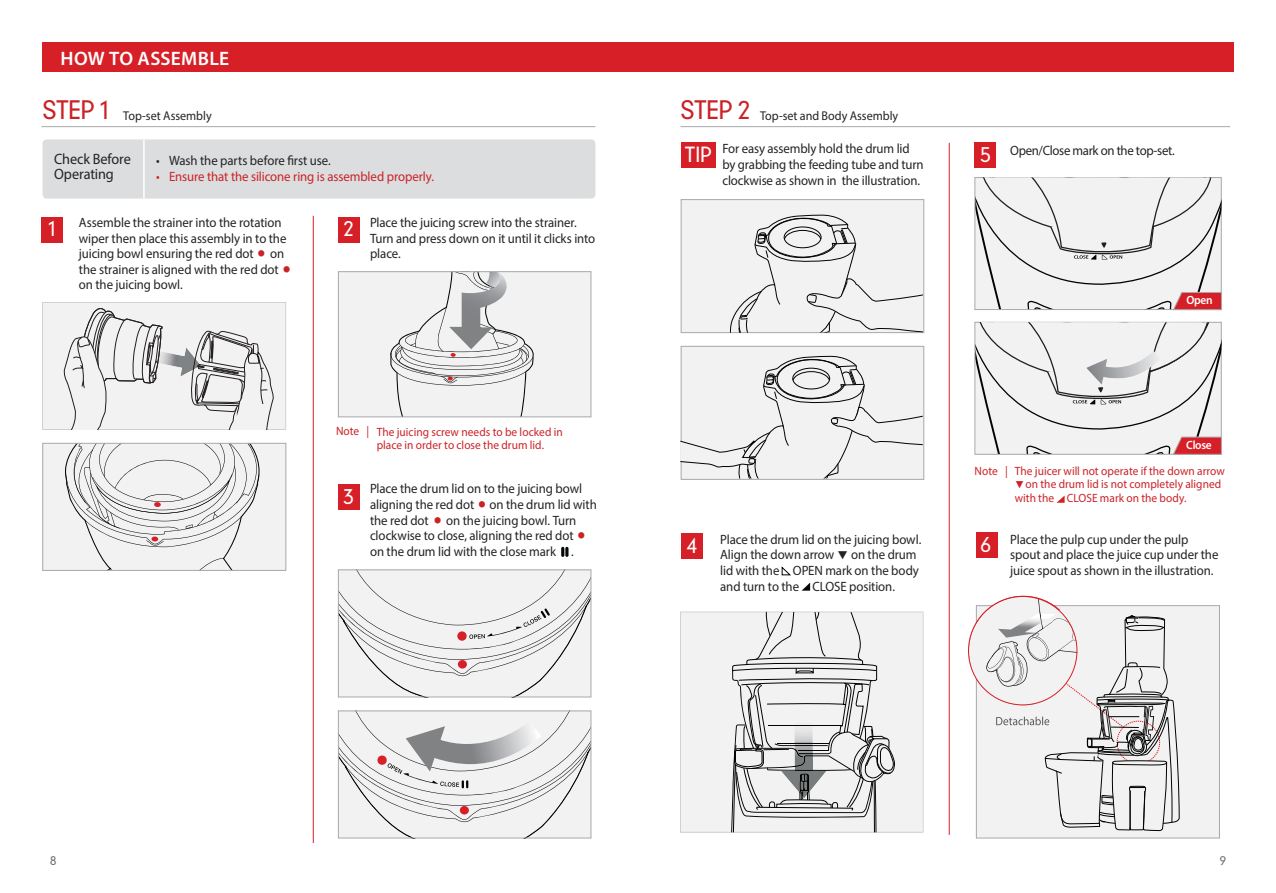
<style>
.page{position:relative;width:1276px;height:893px;background:#fff}
.page>*{position:absolute;margin:0;border:0;box-sizing:border-box;transform-origin:0 0}
.t1{font:300 20.25px "DIN Neuzeit Grotesk Std";color:#fff}
.t2{font:600 19.5px "Myriad Pro";letter-spacing:.015em;color:#fff}
.t3{font:15px/15px "Myriad Pro";letter-spacing:-.01em;color:#232324;scale:.95 1}
.t4{font:13.5px/15.6px "Myriad Pro";letter-spacing:-.01em;color:#232324;scale:.95 1}
.t5{font:13.5px "Myriad Pro";letter-spacing:-.01em;color:#cb2227;scale:.95 1}
.t6{font:12.75px "Myriad Pro";color:#232324;scale:.95 1}
.t7{font:12px/13.5px "Myriad Pro";letter-spacing:.005em;color:#cb2227;scale:.95 1}
.t8{font:600 12px "Myriad Pro";letter-spacing:-.025em;color:#fff;scale:.95 1}
.t9{font:300 12px "DIN Neuzeit Grotesk Std";color:#6d6e70}
.s1{font-family:"DIN Neuzeit Grotesk Std";font-weight:300;font-size:24.6px;color:#cb2227}
.s2{font-family:"YDVYGO Std 12 KS Cpc EUC H";font-size:12px;color:#cb2227}
.s3{font-family:"YDVYGO Std 11 KS Cpc EUC H"}
.s4{font-family:"DIN Neuzeit Grotesk Std";font-weight:300;font-size:20.25px;color:#fff}
.s5{font-family:"YDVYGO Std 16 KS Cpc EUC H"}
</style>
<div class="page">
<div style="left:976px;top:606px;width:243px;height:232px;background:#f2f2f2"></div>
<div style="left:976px;top:605px;width:243px;height:233px;border:1px solid #a8a9ac"></div>
<div style="left:681px;top:346px;width:243px;height:133px;background:#f2f2f2"></div>
<div style="left:681px;top:346px;width:243px;height:134px;border:1px solid #a8a9ac"></div>
<div style="left:43px;top:42px;width:678px;height:30px;background:#d71f27"></div>
<div style="left:680px;top:42px;width:553px;height:30px;background:#d71f27"></div>
<div style="left:43px;top:139px;width:552px;height:60px;background:#dcddde;border-radius:4px"></div>
<hr style="left:143px;top:139px;width:2px;height:60px;background:#fff">
<hr style="left:41px;top:126px;width:554px;height:1px;background:#a8a9ac">
<hr style="left:680px;top:126px;width:550px;height:1px;background:#a8a9ac">
<svg style="left:561px;top:547px;width:7px;height:10px"></svg>
<div style="left:338px;top:217px;width:21px;height:25px;background:#d71f27"></div>
<div style="left:338px;top:485px;width:21px;height:25px;background:#d71f27"></div>
<div style="left:681px;top:534px;width:21px;height:25px;background:#d71f27"></div>
<div style="left:976px;top:532px;width:21px;height:25px;background:#d71f27"></div>
<div style="left:338px;top:272px;width:253px;height:145px;background:#f2f2f2"></div>
<svg style="left:390px;top:273px;width:144px;height:142px"></svg>
<img style="left:491px;top:274px;width:9px;height:15px">
<div style="left:338px;top:271px;width:253px;height:146px;border:1px solid #a8a9ac"></div>
<div style="left:681px;top:200px;width:243px;height:133px;background:#f2f2f2"></div>
<div style="left:681px;top:199px;width:243px;height:134px;border:1px solid #a8a9ac"></div>
<svg style="left:781px;top:567px;width:10px;height:8px"></svg>
<svg style="left:801px;top:583px;width:9px;height:8px"></svg>
<div style="left:974px;top:143px;width:22px;height:25px;background:#d71f27"></div>
<div style="left:681px;top:143px;width:35px;height:25px;background:#d71f27"></div>
<svg style="left:340px;top:572px;width:249px;height:123px"></svg>
<div style="left:338px;top:570px;width:253px;height:127px;border:1px solid #a8a9ac"></div>
<svg style="left:340px;top:713px;width:249px;height:123px"></svg>
<div style="left:338px;top:711px;width:253px;height:127px;border:1px solid #a8a9ac"></div>
<div style="left:41px;top:217px;width:22px;height:25px;background:#d71f27"></div>
<div style="left:43px;top:443px;width:243px;height:127px;background:#f2f2f2"></div>
<svg style="left:65px;top:445px;width:194px;height:124px"></svg>
<div style="left:43px;top:443px;width:243px;height:128px;border:1px solid #a8a9ac"></div>
<svg style="left:1056px;top:496px;width:8px;height:7px"></svg>
<hr style="left:313px;top:216px;width:1px;height:627px;background:#d71f27">
<hr style="left:949px;top:143px;width:1px;height:692px;background:#d71f27">
<svg style="left:726px;top:214px;width:197px;height:119px"></svg>
<svg style="left:680px;top:355px;width:242px;height:123px"></svg>
<svg style="left:975px;top:177px;width:247px;height:133px"></svg>
<svg style="left:975px;top:322px;width:246px;height:133px"></svg>
<div style="left:680px;top:612px;width:243px;height:220px;background:#f2f2f2"></div>
<div style="left:969px;top:597px;width:108px;height:108px;background:#f2f2f2;border-radius:50%"></div>
<svg style="left:986px;top:597px;width:193px;height:234px"></svg>
<svg style="left:729px;top:612px;width:166px;height:220px"></svg>
<svg style="left:43px;top:302px;width:243px;height:128px"></svg>
<h2 class="t2" style="left:61px;top:51px;width:170px">HOW TO ASSEMBLE</h2>
<p class="t6" style="left:43px;top:111px;width:180px"><span class="s1">STEP 1</span> Top-set Assembly</p>
<p class="t6" style="left:680px;top:110px;width:231px"><span class="s1">STEP 2</span> Top-set and Body Assembly</p>
<p class="t3" style="left:54px;top:153px;width:82px">Check Before<br>Operating</p>
<p class="t4" style="left:156px;top:154px;width:185px">• Wash the parts before first use.</p>
<p class="t5" style="left:156px;top:171px;width:294px">• Ensure that the silicone ring is assembled properly.</p>
<h1 class="t1" style="left:343px;top:221px;width:12px">2</h1>
<p class="t4" style="left:79px;top:216px;width:226px">Assemble the strainer into the rotation wiper then place this assembly in to the juicing bowl ensuring the red dot <span class="s2">●</span> on the strainer is aligned with the red dot <span class="s2">● </span>on the juicing bowl.</p>
<p class="t4" style="left:370px;top:216px;width:239px">Place the juicing screw into the strainer.<br>Turn and press down on it until it clicks into place.</p>
<h1 class="t1" style="left:48px;top:221px;width:10px">1</h1>
<p class="t7" style="left:336px;top:425px;width:36px">Note |</p>
<p class="t7" style="left:377px;top:426px;width:197px">The juicing screw needs to be locked in place in order to close the drum lid.</p>
<h1 class="t1" style="left:685px;top:147px;width:28px">TIP</h1>
<p class="t4" style="left:722px;top:141px;width:213px;line-height:16.2px">For easy assembly hold the drum lid by grabbing the feeding tube and turn clockwise as shown in the illustration.</p>
<h1 class="t1" style="left:980px;top:147px;width:12px">5</h1>
<p class="t4" style="left:1010px;top:144px;width:175px">Open/Close mark on the top-set.</p>
<p class="t8" style="left:1186px;top:295px;width:29px">Open</p>
<p class="t8" style="left:1186px;top:441px;width:28px">Close</p>
<h1 class="t1" style="left:343px;top:488px;width:12px">3</h1>
<p class="t4" style="left:370px;top:482px;width:240px">Place the drum lid on to the juicing bowl aligning the red dot <span class="s2">●</span> on the drum lid with the red dot <span class="s2">●</span> on the juicing bowl. Turn clockwise to close, aligning the red dot <span class="s2">● </span>on the drum lid with the close mark .</p>
<p class="t7" style="left:974px;top:465px;width:265px">Note | The juicer will not operate if the down arrow</p>
<p class="t7" style="left:1014px;top:479px;width:219px"><span class="s3">▼</span> on the drum lid is not completely aligned with the CLOSE mark on the body.</p>
<h1 class="t1" style="left:687px;top:538px;width:12px">4</h1>
<p class="t4" style="left:1010px;top:533px;width:221px;text-indent:-30px"><span class="s4">6</span> Place the pulp cup under the pulp spout and place the juice cup under the juice spout as shown in the illustration.</p>
<p class="t4" style="left:720px;top:533px;width:213px">Place the drum lid on the juicing bowl.<br>Align the down arrow <span class="s5">▼</span> on the drum lid with the OPEN mark on the body and turn to the CLOSE position.</p>
<p class="t9" style="left:50px;top:855px;width:8px">8</p>
<p class="t9" style="left:1219px;top:855px;width:8px">9</p>
</div>
